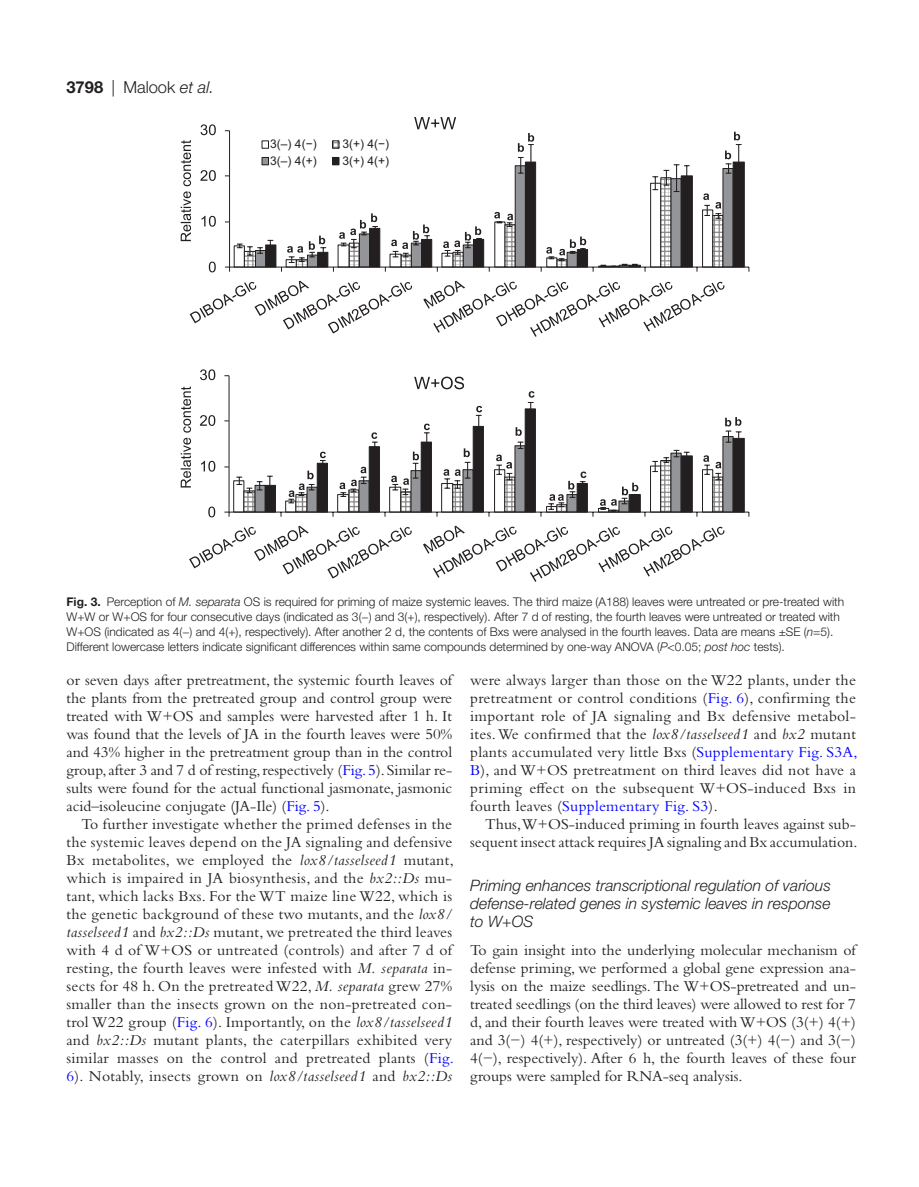
<style>
.page{position:relative;width:919px;height:1187px;background:#fff}
.page>*{position:absolute;margin:0;border:0;box-sizing:border-box;transform-origin:0 0}
.t1{font:300 16.5px "Helvetica Neue LT Std";color:#231f20}
.t2{font:15.75px/18px "Bembo Std";color:#231f20;text-align:justify}
.t3{font:italic 300 15.75px/18px "Helvetica Neue LT Std";color:#231f20;text-align:justify}
.t4{font:300 12px/15px "Helvetica Neue LT Std";color:#231f20}
.t5{font:12px/16.8px "Arial";color:#231f20}
.s1{font-weight:700}
.s2{font-style:italic}
.s3{color:#00f}
</style>
<div class="page">
<hr style="left:229px;top:511px;width:519px;height:1px;background:#231f20">
<svg style="left:208px;top:506px;width:7px;height:11px"></svg>
<svg style="left:201px;top:461px;width:14px;height:10px"></svg>
<svg style="left:200px;top:415px;width:15px;height:11px"></svg>
<svg style="left:200px;top:369px;width:15px;height:11px"></svg>
<svg style="left:189px;top:525px;width:223px;height:53px"></svg>
<svg style="left:423px;top:525px;width:301px;height:57px"></svg>
<hr style="left:229px;top:266px;width:519px;height:1px;background:#231f20">
<svg style="left:209px;top:261px;width:7px;height:11px"></svg>
<svg style="left:201px;top:216px;width:15px;height:11px"></svg>
<svg style="left:200px;top:170px;width:16px;height:11px"></svg>
<svg style="left:200px;top:124px;width:16px;height:11px"></svg>
<svg style="left:190px;top:281px;width:222px;height:52px"></svg>
<svg style="left:423px;top:281px;width:301px;height:56px"></svg>
<svg style="left:225px;top:117px;width:516px;height:155px"></svg>
<svg style="left:224px;top:375px;width:517px;height:141px"></svg>
<svg style="left:180px;top:140px;width:11px;height:101px"></svg>
<svg style="left:180px;top:386px;width:11px;height:101px"></svg>
<p class="t1" style="left:66px;top:77px;width:149px"><span class="s1">3798</span> | Malook <span class="s2">et al.</span></p>
<p class="t5" style="left:270px;top:135px;width:48px">3(–) 4(−)<br>3(–) 4(+)</p>
<p class="t5" style="left:342px;top:135px;width:48px">3(+) 4(−)<br>3(+) 4(+)</p>
<p class="t4" style="left:66px;top:594px;width:779px"><span class="s1">Fig. 3.</span> Perception of <span class="s2">M. separata</span> OS is required for priming of maize systemic leaves. The third maize (A188) leaves were untreated or pre-treated with W+W or W+OS for four consecutive days (indicated as 3(−) and 3(+), respectively). After 7 d of resting, the fourth leaves were untreated or treated with W+OS (indicated as 4(−) and 4(+), respectively). After another 2 d, the contents of Bxs were analysed in the fourth leaves. Data are means ±SE (<span class="s2">n</span>=5).<br>Different lowercase letters indicate significant differences within same compounds determined by one-way ANOVA (<span class="s2">P</span>&lt;0.05; <span class="s2">post hoc</span> tests).</p>
<p class="t2" style="left:66px;top:671px;width:387px">or seven days after pretreatment, the systemic fourth leaves of the plants from the pretreated group and control group were treated with W+OS and samples were harvested after 1 h. It was found that the levels of JA in the fourth leaves were 50% and 43% higher in the pretreatment group than in the control group, after 3 and 7 d of resting, respectively (<span class="s3">Fig. 5</span>). Similar re&shy;sults were found for the actual functional jasmonate, jasmonic acid–isoleucine conjugate (JA-Ile) (<span class="s3">Fig. 5</span>).</p>
<p class="t2" style="left:66px;top:815px;width:389px;text-indent:15px">To further investigate whether the primed defenses in the the systemic leaves depend on the JA signaling and defensive Bx metabolites, we employed the <span class="s2">lox8/tasselseed1</span> mutant, which is impaired in JA biosynthesis, and the <span class="s2">bx2::Ds</span> mu&shy;tant, which lacks Bxs. For the WT maize line W22, which is the genetic background of these two mutants, and the <span class="s2">lox8/ tasselseed1</span> and <span class="s2">bx2::Ds</span> mutant, we pretreated the third leaves with 4 d of W+OS or untreated (controls) and after 7 d of resting, the fourth leaves were infested with <span class="s2">M. separata</span> in&shy;sects for 48 h. On the pretreated W22, <span class="s2">M. separata</span> grew 27% smaller than the insects grown on the non-pretreated con&shy;trol W22 group (<span class="s3">Fig. 6</span>). Importantly, on the <span class="s2">lox8/tasselseed1 </span>and <span class="s2">bx2::Ds</span> mutant plants, the caterpillars exhibited very similar masses on the control and pretreated plants (<span class="s3">Fig.<br>6</span>). Notably, insects grown on <span class="s2">lox8/tasselseed1</span> and <span class="s2">bx2::Ds</span></p>
<p class="t2" style="left:470px;top:671px;width:389px">were always larger than those on the W22 plants, under the pretreatment or control conditions (<span class="s3">Fig. 6</span>), confirming the important role of JA signaling and Bx defensive metabol&shy;ites. We confirmed that the <span class="s2">lox8/tasselseed1</span> and <span class="s2">bx2</span> mutant plants accumulated very little Bxs (<span class="s3">Supplementary Fig. S3A, B</span>), and W+OS pretreatment on third leaves did not have a priming effect on the subsequent W+OS-induced Bxs in fourth leaves (<span class="s3">Supplementary Fig. S3</span>).</p>
<p class="t2" style="left:470px;top:815px;width:389px;text-align:right">Thus,W+OS-induced priming in fourth leaves against sub&shy;sequent insect attack requires JA signaling and Bx accumulation.</p>
<p class="t3" style="left:470px;top:875px;width:362px">Priming enhances transcriptional regulation of various defense-related genes in systemic leaves in response to W+OS</p>
<p class="t2" style="left:470px;top:941px;width:387px">To gain insight into the underlying molecular mechanism of defense priming, we performed a global gene expression ana&shy;lysis on the maize seedlings. The W+OS-pretreated and un&shy;treated seedlings (on the third leaves) were allowed to rest for 7 d, and their fourth leaves were treated with W+OS (3(+) 4(+) and 3(−) 4(+), respectively) or untreated (3(+) 4(−) and 3(−)<br>4(−), respectively). After 6 h, the fourth leaves of these four groups were sampled for RNA-seq analysis.</p>
</div>
